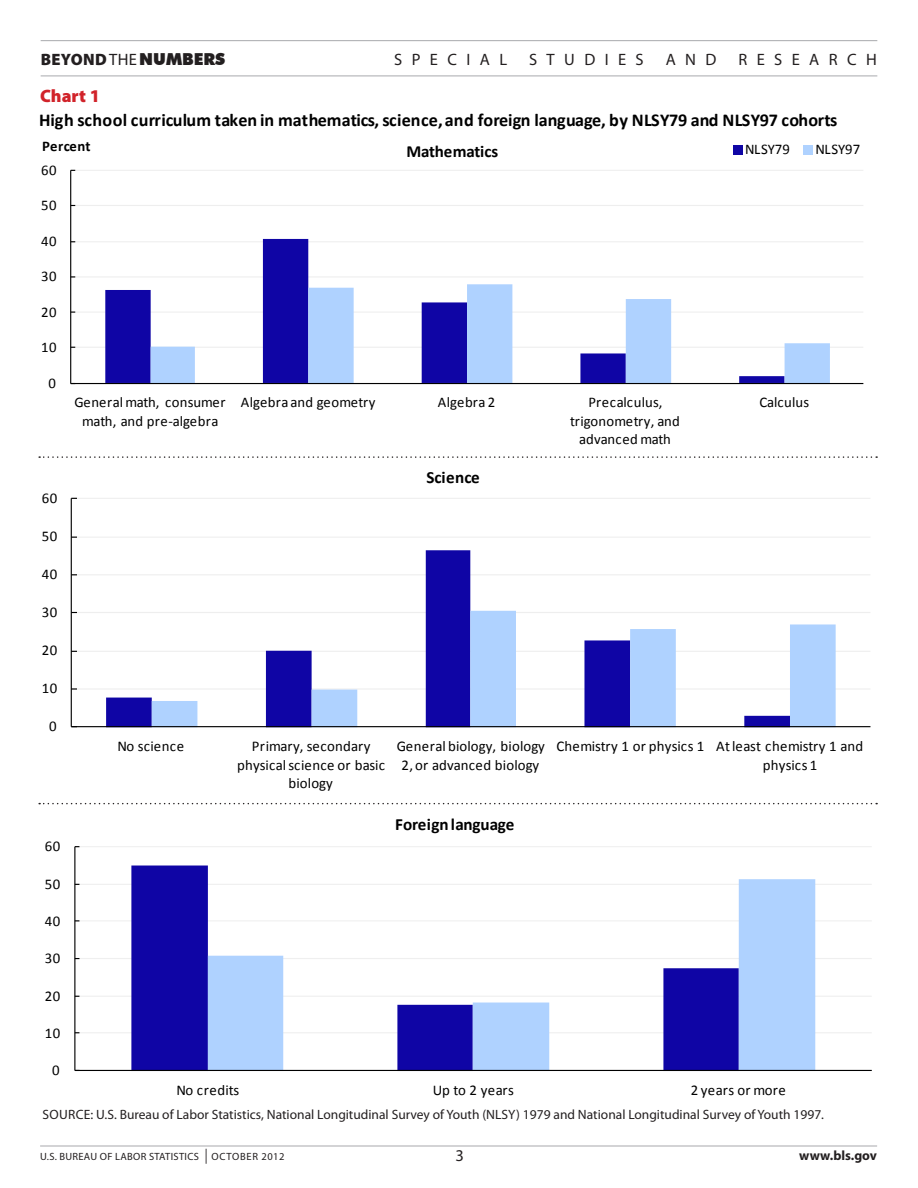
<style>
.page{position:relative;width:918px;height:1188px;background:#fff}
.page>*{position:absolute;margin:0;border:0;box-sizing:border-box;transform-origin:0 0}
.t1{font:700 18.15px "Calibri";letter-spacing:.005em;color:#000}
.Heading_4{font:900 18px "Myriad Pro";color:#d1232a}
.t2{font:700 17.1px "Calibri";letter-spacing:-.005em;color:#000}
.t3{font:700 16.95px "Calibri";letter-spacing:-.015em;color:#000}
.t4{font:16.5px "Myriad Pro";letter-spacing:.57em;color:#231f20}
.t5{font:900 16.5px "Futura BT";color:#231f20}
.t6{font:14.85px/18.3px "Calibri";letter-spacing:.01em;color:#000;text-align:center}
.t7{font:14.7px/18.1px "Calibri";letter-spacing:.015em;color:#000;text-align:center}
.t8{font:700 14.7px "Calibri";letter-spacing:.02em;color:#000}
.Source_line{font:13.5px "Myriad Pro";color:#231f20}
.t9{font:700 13.5px "Myriad Pro";color:#231f20}
.t10{font:10.5px "Myriad Pro";letter-spacing:.03em;color:#231f20}
.s1{font-family:"Myriad Pro"}
.s2{font-family:"Myriad Pro";font-weight:400}
.s3{font-size:15px}
</style>
<div class="page">
<hr style="left:40px;top:1146px;width:837px;height:1px;background:#a8a9ad">
<hr style="left:41px;top:40px;width:836px;height:1px;background:#a8a9ad">
<hr style="left:41px;top:76px;width:836px;height:1px;background:#a8a9ad">
<hr style="left:71px;top:347px;width:792px;height:1px;background:#e1e1e1;opacity:.54">
<hr style="left:71px;top:312px;width:792px;height:1px;background:#e1e1e1;opacity:.54">
<hr style="left:71px;top:276px;width:792px;height:2px;background:#f4f4f4">
<hr style="left:71px;top:241px;width:792px;height:1px;background:#f2f2f2">
<hr style="left:71px;top:205px;width:792px;height:1px;background:#eee">
<hr style="left:71px;top:170px;width:792px;height:1px;background:#f0f0f0">
<svg style="left:105px;top:239px;width:204px;height:144px"></svg>
<svg style="left:151px;top:284px;width:679px;height:99px"></svg>
<hr style="left:70px;top:170px;width:1px;height:214px;background:#000">
<hr style="left:71px;top:383px;width:792px;height:1px;background:#000">
<div style="left:734px;top:146px;width:9px;height:9px;background:#0f05a5"></div>
<div style="left:804px;top:146px;width:9px;height:9px;background:#afd2ff"></div>
<hr style="left:75px;top:1032px;width:797px;height:1px;background:#f2f2f2">
<hr style="left:75px;top:996px;width:797px;height:1px;background:#f2f2f2">
<hr style="left:75px;top:958px;width:797px;height:1px;background:#efefef">
<hr style="left:75px;top:920px;width:797px;height:1px;background:#f4f4f4">
<hr style="left:75px;top:884px;width:797px;height:1px;background:#f0f0f0">
<hr style="left:75px;top:846px;width:797px;height:1px;background:#f1f1f1">
<div style="left:131px;top:866px;width:77px;height:204px;background:#0f05a5"></div>
<svg style="left:208px;top:879px;width:607px;height:191px"></svg>
<hr style="left:74px;top:847px;width:1px;height:223px;background:#000">
<hr style="left:75px;top:1070px;width:797px;height:1px;background:#000">
<hr style="left:71px;top:688px;width:799px;height:2px;background:#f5f5f5">
<hr style="left:71px;top:651px;width:799px;height:1px;background:#e1e1e1;opacity:.54">
<hr style="left:71px;top:612px;width:799px;height:1px;background:#e1e1e1;opacity:.54">
<hr style="left:71px;top:574px;width:799px;height:1px;background:#f2f2f2">
<hr style="left:71px;top:537px;width:799px;height:1px;background:#f3f3f3">
<hr style="left:71px;top:498px;width:799px;height:1px;background:#f0f0f0">
<svg style="left:106px;top:550px;width:410px;height:176px"></svg>
<svg style="left:152px;top:611px;width:684px;height:115px"></svg>
<hr style="left:71px;top:498px;width:1px;height:229px;background:#000">
<svg style="left:71px;top:688px;width:6px;height:2px"></svg>
<hr style="left:71px;top:726px;width:799px;height:1px;background:#000">
<svg style="left:39px;top:456px;width:838px;height:2px"></svg>
<svg style="left:39px;top:803px;width:838px;height:1px"></svg>
<p class="t5" style="left:41px;top:49px;width:186px"><span class="s1">BEYOND</span> <span class="s2">THE</span>NUMBERS</p>
<p class="t4" style="left:394px;top:49px;width:114px">SPECIAL</p>
<p class="t4" style="left:529px;top:49px;width:116px">STUDIES</p>
<p class="t4" style="left:666px;top:49px;width:52px">AND</p>
<p class="t4" style="left:738px;top:49px;width:140px">RESEARCH</p>
<p class="Heading_4" style="left:40px;top:83px;width:61px">Chart 1</p>
<p class="t1" style="left:39px;top:109px;width:800px">High school curriculum taken in mathematics, science, and foreign language, by NLSY79 and NLSY97 cohorts</p>
<p class="t3" style="left:406px;top:141px;width:93px">Mathematics</p>
<p class="t8" style="left:42px;top:137px;width:50px">Percent</p>
<p class="t7" style="left:745px;top:140px;width:46px">NLSY79</p>
<p class="t7" style="left:816px;top:140px;width:46px">NLSY97</p>
<p class="t7" style="left:41px;top:160px;width:17px">60</p>
<p class="t7" style="left:41px;top:196px;width:17px">50</p>
<p class="t7" style="left:41px;top:231px;width:17px">40</p>
<p class="t7" style="left:41px;top:267px;width:17px">30</p>
<p class="t7" style="left:41px;top:302px;width:17px">20</p>
<p class="t7" style="left:41px;top:338px;width:17px">10</p>
<p class="t7" style="left:49px;top:373px;width:9px">0</p>
<p class="t6" style="left:42px;top:489px;width:17px">60</p>
<p class="t6" style="left:42px;top:527px;width:17px">50</p>
<p class="t6" style="left:42px;top:565px;width:17px">40</p>
<p class="t6" style="left:42px;top:603px;width:17px">30</p>
<p class="t6" style="left:42px;top:641px;width:17px">20</p>
<p class="t6" style="left:42px;top:679px;width:17px">10</p>
<p class="t6" style="left:49px;top:717px;width:9px">0</p>
<p class="t6" style="left:45px;top:836px;width:17px">60</p>
<p class="t6" style="left:45px;top:874px;width:17px">50</p>
<p class="t6" style="left:45px;top:911px;width:17px">40</p>
<p class="t6" style="left:45px;top:948px;width:17px">30</p>
<p class="t6" style="left:45px;top:986px;width:17px">20</p>
<p class="t6" style="left:45px;top:1023px;width:17px">10</p>
<p class="t6" style="left:52px;top:1060px;width:9px">0</p>
<p class="t7" style="left:74px;top:393px;width:153px">General math, consumer math, and pre-algebra</p>
<p class="t7" style="left:241px;top:393px;width:136px">Algebra and geometry</p>
<p class="t7" style="left:438px;top:393px;width:59px">Algebra 2</p>
<p class="t7" style="left:570px;top:393px;width:111px">Precalculus, trigonometry, and advanced math</p>
<p class="t7" style="left:759px;top:393px;width:51px">Calculus</p>
<p class="t2" style="left:427px;top:466px;width:55px">Science</p>
<p class="t6" style="left:117px;top:737px;width:68px">No science</p>
<p class="t6" style="left:237px;top:737px;width:149px">Primary, secondary physical science or basic biology</p>
<p class="t6" style="left:397px;top:737px;width:150px">General biology, biology<br>2, or advanced biology</p>
<p class="t6" style="left:763px;top:737px;width:102px;text-align:left;text-indent:-206px">Chemistry 1 or physics 1 At least chemistry 1 and physics 1</p>
<p class="t2" style="left:395px;top:814px;width:121px">Foreign language</p>
<p class="t6" style="left:176px;top:1080px;width:64px">No credits</p>
<p class="t6" style="left:433px;top:1080px;width:83px">Up to 2 years</p>
<p class="t6" style="left:691px;top:1080px;width:97px">2 years or more</p>
<p class="Source_line" style="left:43px;top:1106px;width:783px">SOURCE: U.S. Bureau of Labor Statistics, National Longitudinal Survey of Youth (NLSY) 1979 and National Longitudinal Survey of Youth 1997.</p>
<p class="t10" style="left:40px;top:1150px;width:246px">U.S. BUREAU OF LABOR STATISTICS <span class="s3">|</span> OCTOBER 2012</p>
<p class="t4" style="left:455px;top:1146px;width:10px">3</p>
<p class="t9" style="left:799px;top:1147px;width:79px">www.bls.gov</p>
</div>
